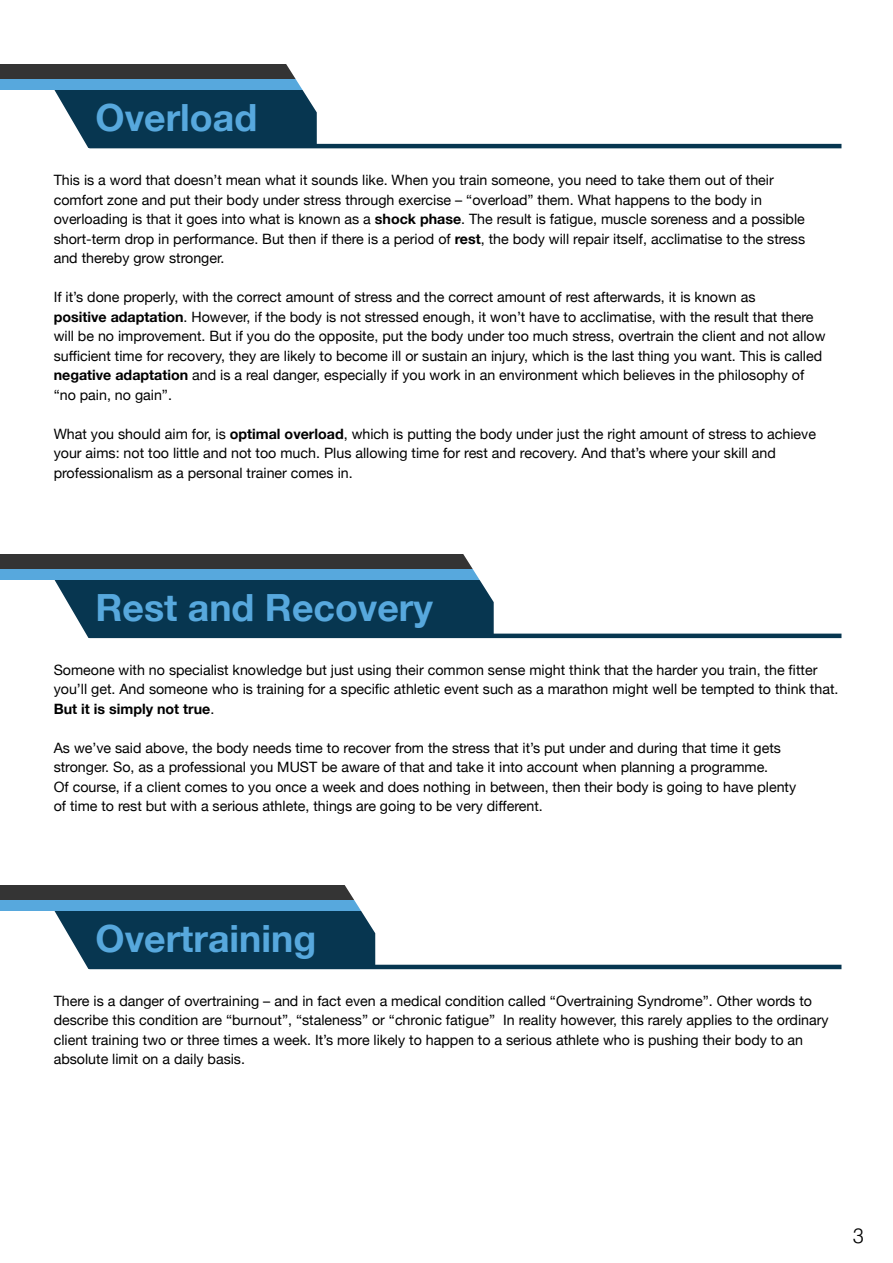
<style>
.page{position:relative;width:893px;height:1263px;background:#fff}
.page>*{position:absolute;margin:0;border:0;box-sizing:border-box;transform-origin:0 0}
.t1{font:700 37.5px "Helvetica Neue";color:#57a8dd}
.t2{font:300 21px "Swiss 721 BT";color:#000}
.t3{font:14.25px/19.5px "Helvetica Neue";color:#000}
.s1{font-weight:700}
</style>
<div class="page">
<div style="left:4px;top:91px;width:513px;height:57px;background:#073650"></div>
<svg style="left:4px;top:90px;width:87px;height:59px"></svg>
<div style="left:0;top:73px;width:517px;height:17px;background:#57a8dd"></div>
<div style="left:0;top:64px;width:517px;height:15px;background:#343434"></div>
<svg style="left:285px;top:64px;width:242px;height:85px"></svg>
<hr style="left:89px;top:144px;width:752px;height:4px;background:#073650">
<div style="left:4px;top:911px;width:513px;height:58px;background:#073650"></div>
<svg style="left:1px;top:910px;width:90px;height:60px"></svg>
<div style="left:0;top:893px;width:517px;height:17px;background:#57a8dd"></div>
<div style="left:0;top:885px;width:517px;height:15px;background:#343434"></div>
<svg style="left:343px;top:885px;width:184px;height:85px"></svg>
<hr style="left:89px;top:965px;width:752px;height:4px;background:#073650">
<div style="left:4px;top:580px;width:513px;height:58px;background:#073650"></div>
<svg style="left:1px;top:579px;width:90px;height:60px"></svg>
<div style="left:0;top:562px;width:517px;height:17px;background:#57a8dd"></div>
<div style="left:0;top:554px;width:517px;height:15px;background:#343434"></div>
<svg style="left:462px;top:554px;width:116px;height:85px"></svg>
<hr style="left:89px;top:634px;width:752px;height:4px;background:#073650">
<h1 class="t1" style="left:96px;top:88px;width:163px">Overload</h1>
<p class="t3" style="left:54px;top:171px;width:753px">This is a word that doesn’t mean what it sounds like. When you train someone, you need to take them out of their comfort zone and put their body under stress through exercise – “overload” them. What happens to the body in overloading is that it goes into what is known as a <span class="s1">shock phase</span>. The result is fatigue, muscle soreness and a possible short-term drop in performance. But then if there is a period of <span class="s1">rest</span>, the body will repair itself, acclimatise to the stress and thereby grow stronger.</p>
<p class="t3" style="left:54px;top:288px;width:773px">If it’s done properly, with the correct amount of stress and the correct amount of rest afterwards, it is known as<br><span class="s1">positive adaptation</span>. However, if the body is not stressed enough, it won’t have to acclimatise, with the result that there will be no improvement. But if you do the opposite, put the body under too much stress, overtrain the client and not allow sufficient time for recovery, they are likely to become ill or sustain an injury, which is the last thing you want. This is called <span class="s1">negative adaptation</span> and is a real danger, especially if you work in an environment which believes in the philosophy of “no pain, no gain”.</p>
<p class="t3" style="left:54px;top:425px;width:764px">What you should aim for, is <span class="s1">optimal overload</span>, which is putting the body under just the right amount of stress to achieve your aims: not too little and not too much. Plus allowing time for rest and recovery. And that’s where your skill and professionalism as a personal trainer comes in.</p>
<h1 class="t1" style="left:96px;top:578px;width:339px">Rest and Recovery</h1>
<p class="t3" style="left:54px;top:661px;width:786px">Someone with no specialist knowledge but just using their common sense might think that the harder you train, the fitter you’ll get. And someone who is training for a specific athletic event such as a marathon might well be tempted to think that.<br><span class="s1">But it is simply not true</span>.</p>
<p class="t3" style="left:54px;top:739px;width:744px">As we’ve said above, the body needs time to recover from the stress that it’s put under and during that time it gets stronger. So, as a professional you MUST be aware of that and take it into account when planning a programme.<br>Of course, if a client comes to you once a week and does nothing in between, then their body is going to have plenty of time to rest but with a serious athlete, things are going to be very different.</p>
<h1 class="t1" style="left:96px;top:909px;width:222px">Overtraining</h1>
<p class="t3" style="left:54px;top:992px;width:776px">There is a danger of overtraining – and in fact even a medical condition called “Overtraining Syndrome”. Other words to describe this condition are “burnout”, “staleness” or “chronic fatigue” In reality however, this rarely applies to the ordinary client training two or three times a week. It’s more likely to happen to a serious athlete who is pushing their body to an absolute limit on a daily basis.</p>
<h2 class="t2" style="left:853px;top:1223px;width:13px">3</h2>
</div>
